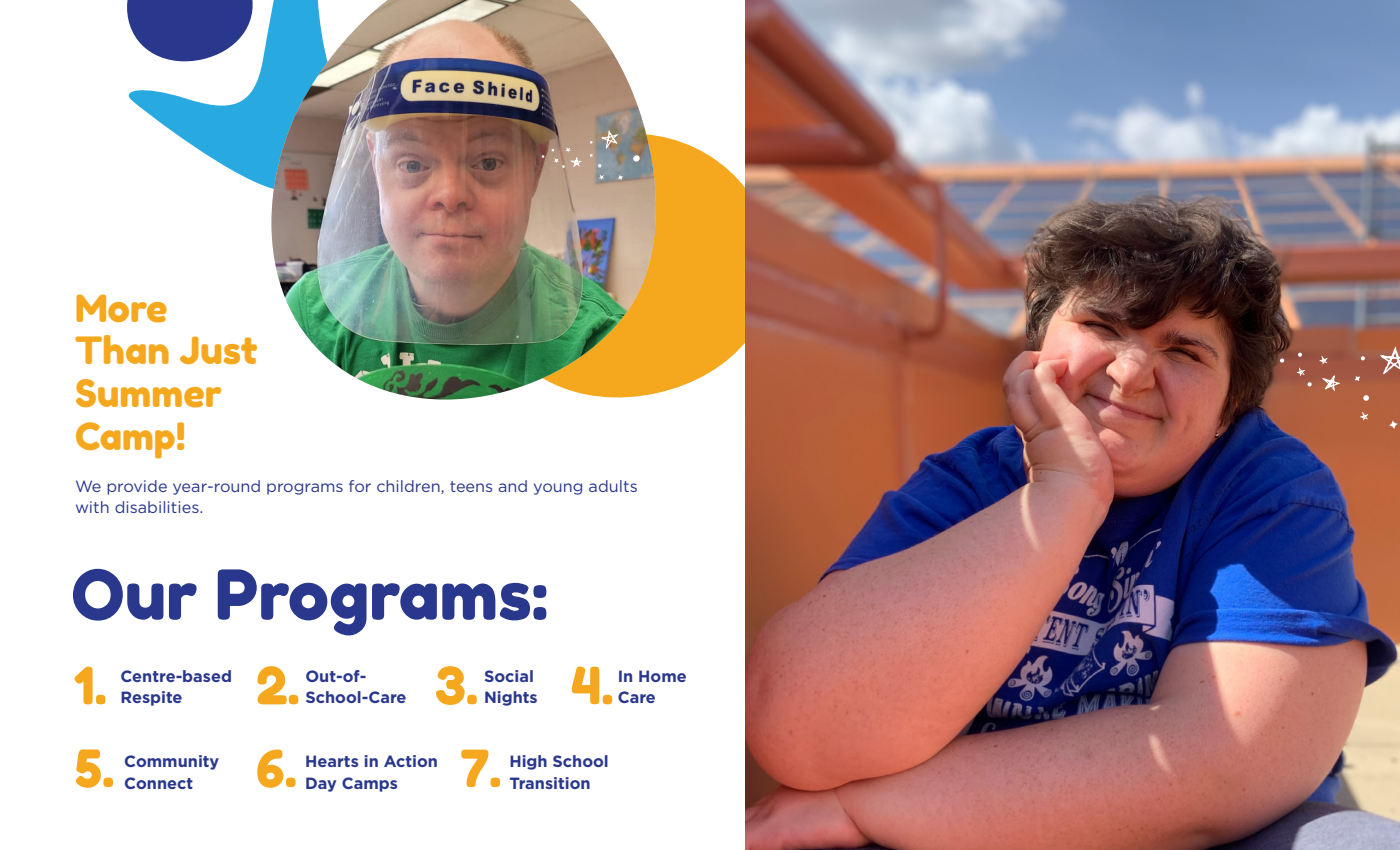
<style>
.page{position:relative;width:1400px;height:850px;background:#fff}
.page>*{position:absolute;margin:0;border:0;box-sizing:border-box;transform-origin:0 0}
.t1{font:68.75px "Fredoka One";color:#29378d}
.t2{font:51.25px "Fredoka One";color:#f5a81d}
.t3{font:37.5px/42.9px "Fredoka One";color:#f5a81d}
.t4{font:700 16.25px/21.2px "Gotham";color:#29378d}
.t5{font:16.25px/21.2px "Gotham";color:#29378d}
</style>
<div class="page">
<svg style="left:128px;top:90px;width:124px;height:91px"></svg>
<svg style="left:127px;top:0;width:125px;height:62px"></svg>
<svg style="left:685px;top:143px;width:60px;height:242px;background:#f6b43d"></svg>
<img style="left:745px;top:0;width:655px;height:850px">
<div style="left:666px;top:137px;width:19px;height:254px;background:#f5a81d"></div>
<img style="left:252px;top:0;width:414px;height:400px">
<svg style="left:601px;top:129px;width:18px;height:20px"></svg>
<svg style="left:599px;top:175px;width:5px;height:5px"></svg>
<svg style="left:618px;top:175px;width:5px;height:5px"></svg>
<svg style="left:598px;top:164px;width:4px;height:4px"></svg>
<svg style="left:633px;top:155px;width:7px;height:7px"></svg>
<svg style="left:551px;top:147px;width:31px;height:21px"></svg>
<svg style="left:1380px;top:345px;width:20px;height:30px"></svg>
<svg style="left:1322px;top:375px;width:19px;height:17px"></svg>
<svg style="left:1360px;top:412px;width:8px;height:9px"></svg>
<svg style="left:1319px;top:356px;width:9px;height:9px"></svg>
<svg style="left:1296px;top:367px;width:9px;height:9px"></svg>
<svg style="left:1389px;top:421px;width:9px;height:8px"></svg>
<svg style="left:1355px;top:376px;width:5px;height:5px"></svg>
<svg style="left:1363px;top:395px;width:6px;height:6px"></svg>
<svg style="left:1361px;top:356px;width:4px;height:5px"></svg>
<svg style="left:1307px;top:382px;width:5px;height:5px"></svg>
<svg style="left:1280px;top:358px;width:4px;height:5px"></svg>
<svg style="left:1298px;top:352px;width:4px;height:5px"></svg>
<h3 class="t3" style="left:75px;top:286px;width:184px">More<br>Than Just<br>Summer<br>Camp!</h3>
<p class="t5" style="left:75px;top:475px;width:564px">We provide year-round programs for children, teens and young adults with disabilities.</p>
<h1 class="t1" style="left:71px;top:553px;width:478px">Our Programs:</h1>
<h2 class="t2" style="left:74px;top:654px;width:35px">1.</h2>
<h2 class="t2" style="left:256px;top:654px;width:45px">2.</h2>
<h2 class="t2" style="left:571px;top:654px;width:44px">4.</h2>
<h2 class="t2" style="left:435px;top:654px;width:45px">3.</h2>
<p class="t4" style="left:121px;top:665px;width:113px">Centre-based<br>Respite</p>
<p class="t4" style="left:306px;top:665px;width:103px">Out-of-<br>School-Care</p>
<p class="t4" style="left:484px;top:665px;width:55px">Social<br>Nights</p>
<p class="t4" style="left:618px;top:666px;width:70px">In Home<br>Care</p>
<h2 class="t2" style="left:75px;top:737px;width:41px">5.</h2>
<h2 class="t2" style="left:256px;top:737px;width:42px">6.</h2>
<h2 class="t2" style="left:460px;top:737px;width:42px">7.</h2>
<p class="t4" style="left:124px;top:751px;width:97px">Community<br>Connect</p>
<p class="t4" style="left:305px;top:751px;width:134px">Hearts in Action<br>Day Camps</p>
<p class="t4" style="left:509px;top:751px;width:101px">High School<br>Transition</p>
</div>
